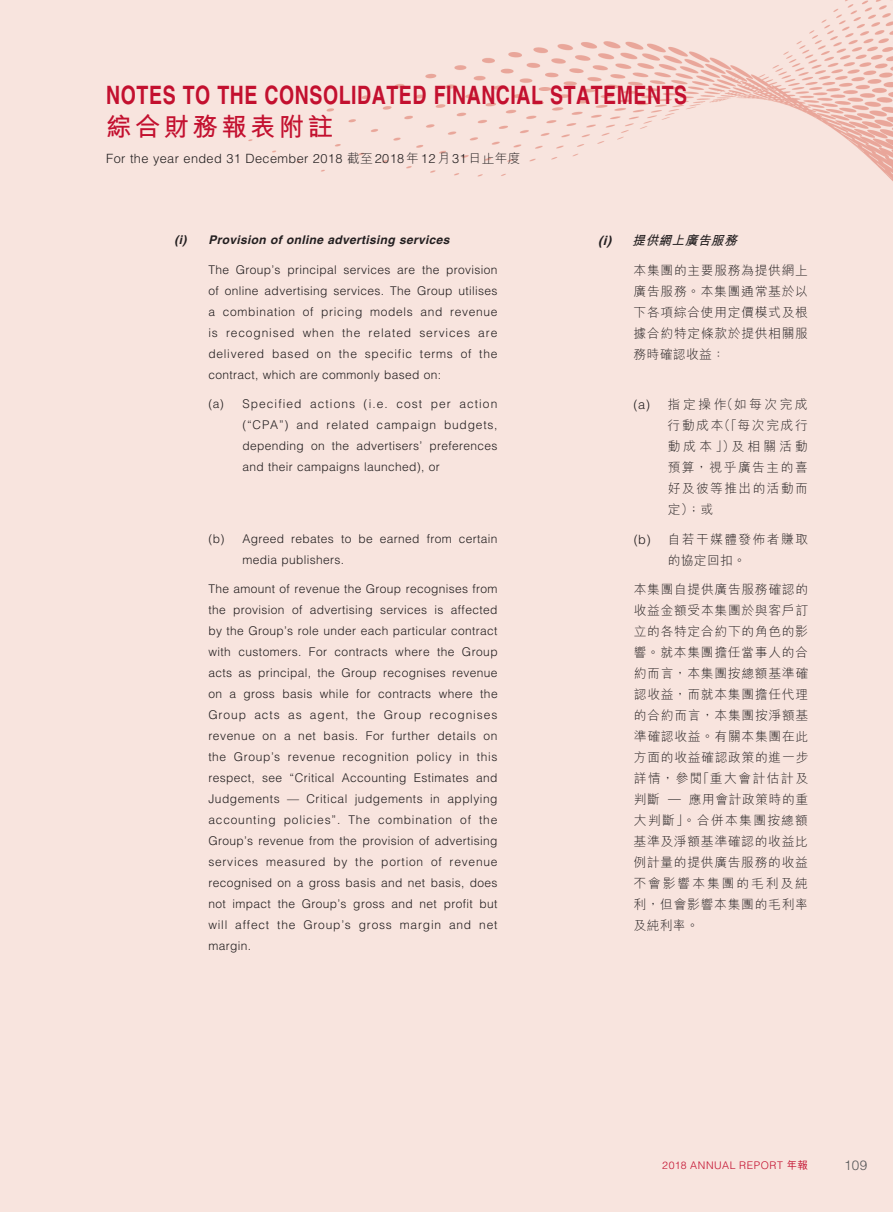
<style>
.page{position:relative;width:893px;height:1212px;background:#fff}
.page>*{position:absolute;margin:0;border:0;box-sizing:border-box;transform-origin:0 0}
.t1{font:700 25.5px "M Hei HK";letter-spacing:.13em;color:#c3102f}
.t2{font:700 25.35px "Helvetica";letter-spacing:.03em;color:#c3102f;scale:.77 1}
.t3{font:300 13.5px "Helvetica";color:#57585a}
.t4{font:300 12.75px/21px "M Hei HK";letter-spacing:.06em;color:#231f20;text-align:justify}
.t5{font:300 12.75px "Helvetica";letter-spacing:.03em;color:#231f20}
.t6{font:300 12.75px/21px "M Hei HK";letter-spacing:.11em;color:#231f20}
.t7{font:italic 700 12.75px "M Hei HK";color:#231f20}
.t8{font:300 12px/21px "Helvetica";letter-spacing:.03em;color:#231f20;text-align:justify}
.t9{font:italic 700 12px "Helvetica";letter-spacing:.03em;color:#231f20}
.t10{font:300 10.5px "Helvetica";letter-spacing:.055em;color:#c3102f}
.s1{font-family:"M Hei HK"}
.s2{font-family:"Helvetica"}
.s3{font-family:"M Hei HK";font-weight:500}
</style>
<div class="page">
<div style="left:1px;top:0;width:892px;height:1212px;background:#f8e4de"></div>
<img style="left:0;top:0;width:1px;height:1212px">
<h2 class="t2" style="left:106px;top:80px;width:38px">NOTES</h2>
<h2 class="t2" style="left:183px;top:80px;width:63px">TO THE</h2>
<h2 class="t2" style="left:265px;top:80px;width:37px">CONSOLID</h2>
<h2 class="t2" style="left:372px;top:80px;width:37px">ATED</h2>
<h2 class="t2" style="left:434px;top:80px;width:278px">FINANCIAL STATEMENTS</h2>
<h1 class="t1" style="left:106px;top:108px;width:228px">綜合財務報表附註</h1>
<p class="t5" style="left:106px;top:151px;width:416px">For the year ended 31 December 2018 <span class="s1">截至</span>2018<span class="s1">年</span>12<span class="s1">月</span>31<span class="s1">日止年度</span></p>
<p class="t9" style="left:174px;top:233px;width:277px">(i) Provision of online advertising services</p>
<p class="t8" style="left:208px;top:259px;width:291px">The Group’s principal services are the provision of online advertising services. The Group utilises a combination of pricing models and revenue is recognised when the related services are delivered based on the specific terms of the contract, which are commonly based on:</p>
<p class="t8" style="left:242px;top:393px;width:257px;text-indent:-34px">(a) Specified actions (i.e. cost per action (“CPA”) and related campaign budgets, depending on the advertisers’ preferences and their campaigns launched), or</p>
<p class="t8" style="left:242px;top:528px;width:257px;text-indent:-34px">(b) Agreed rebates to be earned from certain media publishers.</p>
<p class="t8" style="left:208px;top:578px;width:291px">The amount of revenue the Group recognises from the provision of advertising services is affected by the Group’s role under each particular contract with customers. For contracts where the Group acts as principal, the Group recognises revenue on a gross basis while for contracts where the Group acts as agent, the Group recognises revenue on a net basis. For further details on the Group’s revenue recognition policy in this respect, see “Critical Accounting Estimates and Judgements — Critical judgements in applying accounting policies”. The combination of the Group’s revenue from the provision of advertising services measured by the portion of revenue recognised on a gross basis and net basis, does not impact the Group’s gross and net profit but will affect the Group’s gross margin and net margin.</p>
<p class="t7" style="left:598px;top:231px;width:144px"><span class="s2">(i)</span> 提供網上廣告服務</p>
<p class="t4" style="left:634px;top:259px;width:176px">本集團的主要服務為提供網上廣告服務。本集團通常基於以下各項綜合使用定價模式及根據合約特定條款於提供相關服務時確認收益：</p>
<p class="t4" style="left:668px;top:394px;width:142px;text-indent:-34px"><span class="s2">(a)</span> 指定操作（如每次完成行動成本（「每次完成行動成本」）及相關活動預算，視乎廣告主的喜好及彼等推出的活動而定）；或</p>
<p class="t6" style="left:668px;top:528px;width:142px;text-indent:-34px"><span class="s2">(b)</span> 自若干媒體發佈者賺取的協定回扣。</p>
<p class="t4" style="left:634px;top:579px;width:176px">本集團自提供廣告服務確認的收益金額受本集團於與客戶訂立的各特定合約下的角色的影響。就本集團擔任當事人的合約而言，本集團按總額基準確認收益，而就本集團擔任代理的合約而言，本集團按淨額基準確認收益。有關本集團在此方面的收益確認政策的進一步詳情，參閱「重大會計估計及判斷 <span class="s2">—</span> 應用會計政策時的重大判斷」。合併本集團按總額基準及淨額基準確認的收益比例計量的提供廣告服務的收益不會影響本集團的毛利及純利，但會影響本集團的毛利率及純利率。</p>
<p class="t10" style="left:662px;top:1158px;width:147px">2018 ANNUAL REPORT <span class="s3">年報</span></p>
<p class="t3" style="left:844px;top:1156px;width:25px">109</p>
</div>
